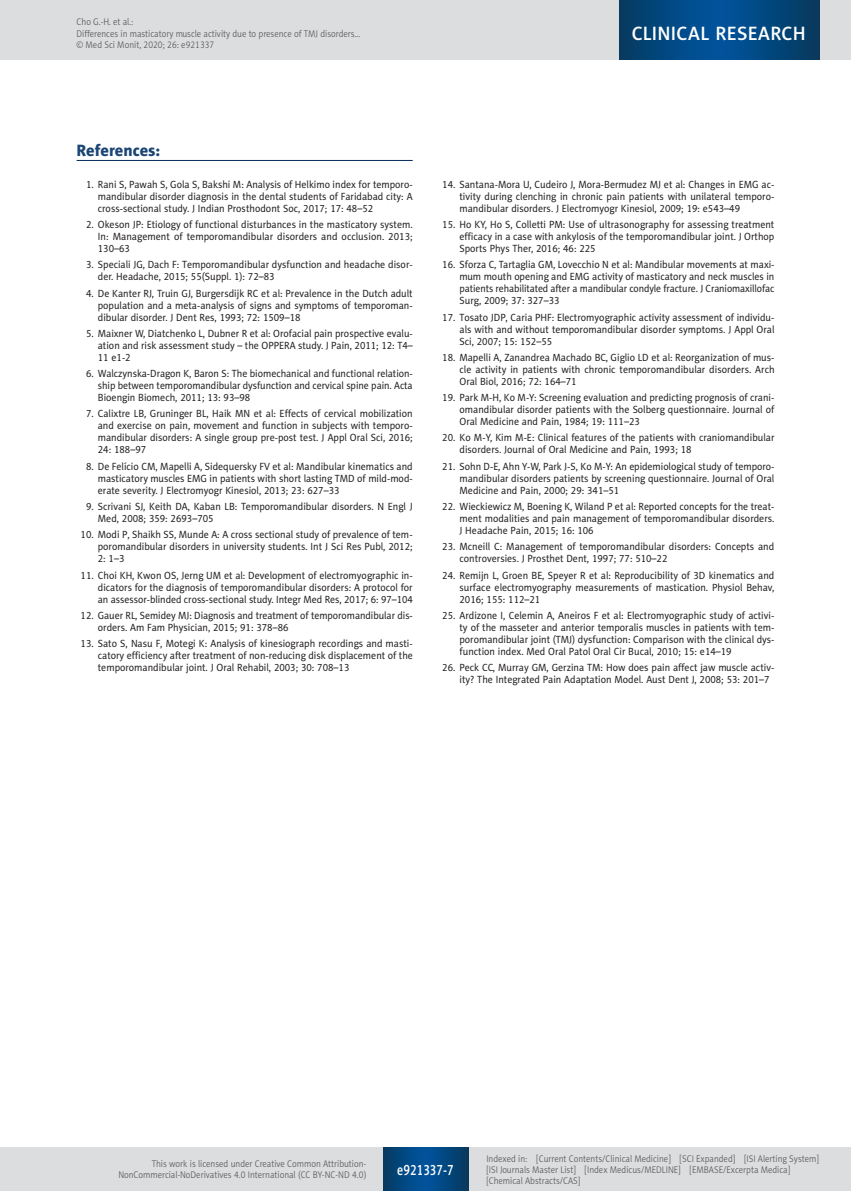
<style>
.page{position:relative;width:851px;height:1191px;background:#fff}
.page>*{position:absolute;margin:0;border:0;box-sizing:border-box;transform-origin:0 0}
.t1{font:19.5px "Naomi Sans EFN Medium";letter-spacing:.015em;color:#fff}
.MSM_Referencje_Tytul{font:16.5px "Naomi Sans EFN Heavy";color:#1a4574}
.t2{font:15px "Naomi Sans EFN Medium";color:#fff;scale:.8 1}
.MSM_Referencje_punkt{font:10.5px/12px "Naomi Sans EFN";color:#231f20;text-align:justify;scale:.95 1}
.MSM_Referencje_punkt-2{font:10.5px/12px "Naomi Sans EFN";color:#231f20;text-align:justify;scale:.94 1}
.t3{font:9.75px/11.2px "Naomi Sans EFN Light";color:#57585a;scale:.9 1}
</style>
<div class="page">
<hr style="left:77px;top:160px;width:335px;height:1px;background:#00295c">
<div style="left:0;top:1148px;width:850px;height:43px;background:#dcdddf"></div>
<svg style="left:383px;top:1147px;width:85px;height:43px;background:#02477e"></svg>
<div style="left:0;top:0;width:850px;height:60px;background:#dcdddf"></div>
<svg style="left:619px;top:0;width:200px;height:60px;background:#02477e"></svg>
<p class="t3" style="left:77px;top:16px;width:317px">Cho G.-H. et al.:<br>Differences in masticatory muscle activity due to presence of TMJ disorders… © Med Sci Monit, 2020; 26: e921337</p>
<h1 class="t1" style="left:631px;top:22px;width:175px">CLINICAL RESEARCH</h1>
<p class="MSM_Referencje_Tytul" style="left:77px;top:140px;width:85px">References:</p>
<p class="MSM_Referencje_punkt" style="left:98px;top:178px;width:333px;text-indent:-12px">1. Rani S, Pawah S, Gola S, Bakshi M: Analysis of Helkimo index for temporo&shy;mandibular disorder diagnosis in the dental students of Faridabad city: A cross-sectional study. J Indian Prosthodont Soc, 2017; 17: 48–52</p>
<p class="MSM_Referencje_punkt" style="left:98px;top:219px;width:333px;text-indent:-12px">2. Okeson JP: Etiology of functional disturbances in the masticatory system.<br>In: Management of temporomandibular disorders and occlusion. 2013; 130–63</p>
<p class="MSM_Referencje_punkt" style="left:98px;top:259px;width:333px;text-indent:-12px">3. Speciali JG, Dach F: Temporomandibular dysfunction and headache disor&shy;der. Headache, 2015; 55(Suppl. 1): 72–83</p>
<p class="MSM_Referencje_punkt" style="left:98px;top:287px;width:333px;text-indent:-12px">4. De Kanter RJ, Truin GJ, Burgersdijk RC et al: Prevalence in the Dutch adult population and a meta-analysis of signs and symptoms of temporoman&shy;dibular disorder. J Dent Res, 1993; 72: 1509–18</p>
<p class="MSM_Referencje_punkt" style="left:98px;top:327px;width:333px;text-indent:-12px">5. Maixner W, Diatchenko L, Dubner R et al: Orofacial pain prospective evalu&shy;ation and risk assessment study – the OPPERA study. J Pain, 2011; 12: T4– 11 e1-2</p>
<p class="MSM_Referencje_punkt-2" style="left:98px;top:368px;width:336px;text-indent:-12px">6. Walczynska-Dragon K, Baron S: The biomechanical and functional relation&shy;ship between temporomandibular dysfunction and cervical spine pain. Acta Bioengin Biomech, 2011; 13: 93–98</p>
<p class="MSM_Referencje_punkt" style="left:98px;top:408px;width:333px;text-indent:-12px">7. Calixtre LB, Gruninger BL, Haik MN et al: Effects of cervical mobilization and exercise on pain, movement and function in subjects with temporo&shy;mandibular disorders: A single group pre-post test. J Appl Oral Sci, 2016; 24: 188–97</p>
<p class="MSM_Referencje_punkt" style="left:98px;top:460px;width:333px;text-indent:-12px">8. De Felício CM, Mapelli A, Sidequersky FV et al: Mandibular kinematics and masticatory muscles EMG in patients with short lasting TMD of mild-mod&shy;erate severity. J Electromyogr Kinesiol, 2013; 23: 627–33</p>
<p class="MSM_Referencje_punkt" style="left:98px;top:500px;width:333px;text-indent:-12px">9. Scrivani SJ, Keith DA, Kaban LB: Temporomandibular disorders. N Engl J<br>Med, 2008; 359: 2693–705</p>
<p class="MSM_Referencje_punkt" style="left:98px;top:529px;width:333px;text-indent:-17px">10. Modi P, Shaikh SS, Munde A: A cross sectional study of prevalence of tem&shy;poromandibular disorders in university students. Int J Sci Res Publ, 2012; 2: 1–3</p>
<p class="MSM_Referencje_punkt" style="left:98px;top:569px;width:333px;text-indent:-17px">11. Choi KH, Kwon OS, Jerng UM et al: Development of electromyographic in&shy;dicators for the diagnosis of temporomandibular disorders: A protocol for an assessor-blinded cross-sectional study. Integr Med Res, 2017; 6: 97–104</p>
<p class="MSM_Referencje_punkt-2" style="left:98px;top:609px;width:336px;text-indent:-17px">12. Gauer RL, Semidey MJ: Diagnosis and treatment of temporomandibular dis&shy;orders. Am Fam Physician, 2015; 91: 378–86</p>
<p class="MSM_Referencje_punkt" style="left:98px;top:637px;width:333px;text-indent:-17px">13. Sato S, Nasu F, Motegi K: Analysis of kinesiograph recordings and masti&shy;catory efficiency after treatment of non-reducing disk displacement of the temporomandibular joint. J Oral Rehabil, 2003; 30: 708–13</p>
<p class="MSM_Referencje_punkt" style="left:459px;top:178px;width:333px;text-indent:-17px">14. Santana-Mora U, Cudeiro J, Mora-Bermudez MJ et al: Changes in EMG ac&shy;tivity during clenching in chronic pain patients with unilateral temporo&shy;mandibular disorders. J Electromyogr Kinesiol, 2009; 19: e543–49</p>
<p class="MSM_Referencje_punkt" style="left:459px;top:219px;width:333px;text-indent:-17px">15. Ho KY, Ho S, Colletti PM: Use of ultrasonography for assessing treatment efficacy in a case with ankylosis of the temporomandibular joint. J Orthop Sports Phys Ther, 2016; 46: 225</p>
<p class="MSM_Referencje_punkt" style="left:459px;top:259px;width:333px;text-indent:-17px">16. Sforza C, Tartaglia GM, Lovecchio N et al: Mandibular movements at maxi&shy;mum mouth opening and EMG activity of masticatory and neck muscles in patients rehabilitated after a mandibular condyle fracture. J Craniomaxillofac Surg, 2009; 37: 327–33</p>
<p class="MSM_Referencje_punkt" style="left:459px;top:311px;width:333px;text-indent:-17px">17. Tosato JDP, Caria PHF: Electromyographic activity assessment of individu&shy;als with and without temporomandibular disorder symptoms. J Appl Oral Sci, 2007; 15: 152–55</p>
<p class="MSM_Referencje_punkt" style="left:459px;top:351px;width:333px;text-indent:-17px">18. Mapelli A, Zanandrea Machado BC, Giglio LD et al: Reorganization of mus&shy;cle activity in patients with chronic temporomandibular disorders. Arch Oral Biol, 2016; 72: 164–71</p>
<p class="MSM_Referencje_punkt" style="left:459px;top:392px;width:333px;text-indent:-17px">19. Park M-H, Ko M-Y: Screening evaluation and predicting prognosis of crani&shy;omandibular disorder patients with the Solberg questionnaire. Journal of Oral Medicine and Pain, 1984; 19: 111–23</p>
<p class="MSM_Referencje_punkt" style="left:459px;top:432px;width:333px;text-indent:-17px">20. Ko M-Y, Kim M-E: Clinical features of the patients with craniomandibular disorders. Journal of Oral Medicine and Pain, 1993; 18</p>
<p class="MSM_Referencje_punkt-2" style="left:459px;top:460px;width:336px;text-indent:-17px">21. Sohn D-E, Ahn Y-W, Park J-S, Ko M-Y: An epidemiological study of temporo&shy;mandibular disorders patients by screening questionnaire. Journal of Oral Medicine and Pain, 2000; 29: 341–51</p>
<p class="MSM_Referencje_punkt" style="left:459px;top:500px;width:333px;text-indent:-17px">22. Wieckiewicz M, Boening K, Wiland P et al: Reported concepts for the treat&shy;ment modalities and pain management of temporomandibular disorders.<br>J Headache Pain, 2015; 16: 106</p>
<p class="MSM_Referencje_punkt" style="left:459px;top:541px;width:333px;text-indent:-17px">23. Mcneill C: Management of temporomandibular disorders: Concepts and controversies. J Prosthet Dent, 1997; 77: 510–22</p>
<p class="MSM_Referencje_punkt" style="left:459px;top:569px;width:333px;text-indent:-17px">24. Remijn L, Groen BE, Speyer R et al: Reproducibility of 3D kinematics and surface electromyography measurements of mastication. Physiol Behav, 2016; 155: 112–21</p>
<p class="MSM_Referencje_punkt" style="left:459px;top:609px;width:333px;text-indent:-17px">25. Ardizone I, Celemin A, Aneiros F et al: Electromyographic study of activi&shy;ty of the masseter and anterior temporalis muscles in patients with tem&shy;poromandibular joint (TMJ) dysfunction: Comparison with the clinical dys&shy;function index. Med Oral Patol Oral Cir Bucal, 2010; 15: e14–19</p>
<p class="MSM_Referencje_punkt" style="left:459px;top:661px;width:333px;text-indent:-17px">26. Peck CC, Murray GM, Gerzina TM: How does pain affect jaw muscle activ&shy;ity? The Integrated Pain Adaptation Model. Aust Dent J, 2008; 53: 201–7</p>
<p class="t3" style="left:118px;top:1158px;width:277px;text-align:right">This work is licensed under Creative Common Attribution-<br>NonCommercial-NoDerivatives 4.0 International (CC BY-NC-ND 4.0)</p>
<h3 class="t2" style="left:397px;top:1160px;width:72px">e921337-7</h3>
<p class="t3" style="left:486px;top:1152px;width:371px">Indexed in: [Current Contents/Clinical Medicine] [SCI Expanded] [ISI Alerting System] [ISI Journals Master List] [Index Medicus/MEDLINE] [EMBASE/Excerpta Medica] [Chemical Abstracts/CAS]</p>
</div>
